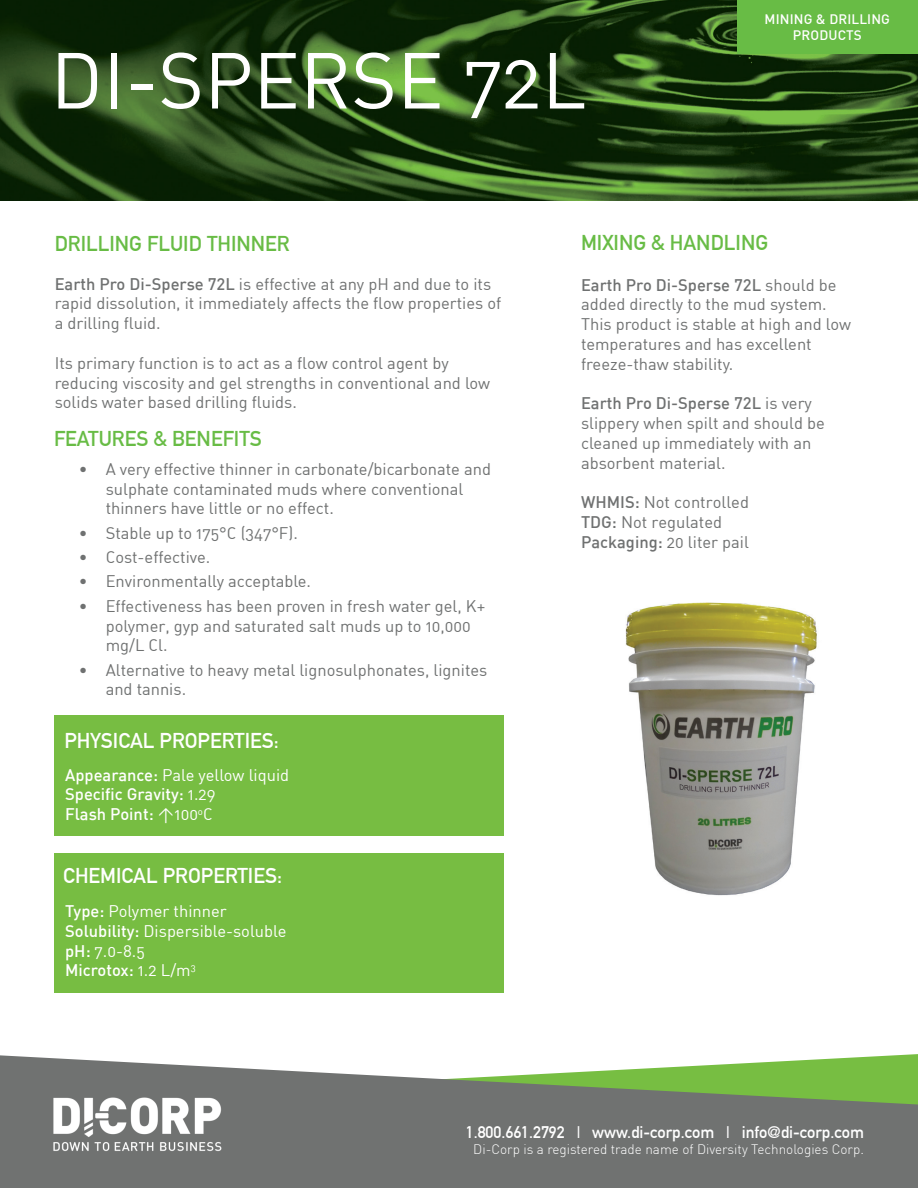
<style>
.page{position:relative;width:918px;height:1188px;background:#fff}
.page>*{position:absolute;margin:0;border:0;box-sizing:border-box;transform-origin:0 0}
.t1{font:78px "DIN Regular Alternate";color:#fff}
.t2{font:700 21px "DIN Alternate";color:#68bc45}
.t3{font:700 21px "DIN Alternate";color:#fff}
.t4{font:16.5px/19.8px "DIN Regular Alternate";color:#6f7171}
.t5{font:16.5px/19.8px "DIN Regular Alternate";color:#fff}
.t6{font:500 16.5px "DIN";color:#6f7171}
.t7{font:500 16.5px/19.8px "DIN";color:#fff}
.t8{font:700 16.5px "DIN Alternate";color:#fff}
.t9{font:300 13.5px "DIN";color:#fff}
.t10{font:500 13.5px/16.2px "DIN";letter-spacing:.01em;color:#fff;text-align:center}
.s1{font-family:"DIN";font-weight:500}
.s2{font-family:"DIN Regular Alternate";font-weight:400}
</style>
<div class="page">
<svg style="left:0;top:1055px;width:918px;height:133px;background:#7e8779"></svg>
<img style="left:0;top:0;width:918px;height:201px">
<div style="left:54px;top:716px;width:450px;height:120px;background:#77bd42"></div>
<div style="left:54px;top:853px;width:449px;height:140px;background:#77bd42"></div>
<img style="left:52px;top:1096px;width:171px;height:57px">
<div style="left:737px;top:0;width:181px;height:54px;background:#68bc45"></div>
<img style="left:625px;top:602px;width:192px;height:294px">
<h1 class="t1" style="left:50px;top:32px;width:538px">DI-SPERSE 72L</h1>
<p class="t10" style="left:765px;top:10px;width:127px">MINING &amp; DRILLING<br>PRODUCTS</p>
<p class="t2" style="left:55px;top:227px;width:237px">DRILLING FLUID THINNER</p>
<p class="t2" style="left:581px;top:227px;width:189px">MIXING &amp; HANDLING</p>
<p class="t4" style="left:55px;top:273px;width:448px"><span class="s1">Earth Pro Di-Sperse 72L</span> is effective at any pH and due to its rapid dissolution, it immediately affects the flow properties of a drilling fluid.</p>
<p class="t4" style="left:55px;top:353px;width:437px">Its primary function is to act as a flow control agent by reducing viscosity and gel strengths in conventional and low solids water based drilling fluids.</p>
<p class="t6" style="left:581px;top:274px;width:257px">Earth Pro Di-Sperse 72L <span class="s2">should be</span></p>
<p class="t4" style="left:581px;top:294px;width:271px">added directly to the mud system.<br>This product is stable at high and low temperatures and has excellent freeze-thaw stability.</p>
<p class="t6" style="left:581px;top:393px;width:232px">Earth Pro Di-Sperse 72L <span class="s2">is very</span></p>
<p class="t4" style="left:581px;top:413px;width:245px">slippery when spilt and should be cleaned up immediately with an absorbent material.</p>
<p class="t4" style="left:581px;top:492px;width:169px"><span class="s1">WHMIS:</span> Not controlled<br><span class="s1">TDG:</span> Not regulated<br><span class="s1">Packaging:</span> 20 liter pail</p>
<p class="t2" style="left:54px;top:423px;width:209px">FEATURES &amp; BENEFITS</p>
<p class="t4" style="left:106px;top:459px;width:387px;text-indent:-27px">• A very effective thinner in carbonate/bicarbonate and sulphate contaminated muds where conventional thinners have little or no effect.</p>
<p class="t4" style="left:79px;top:523px;width:221px">• Stable up to 175°C (347°F).</p>
<p class="t4" style="left:79px;top:547px;width:133px">• Cost-effective.</p>
<p class="t4" style="left:79px;top:571px;width:234px">• Environmentally acceptable.</p>
<p class="t4" style="left:106px;top:596px;width:381px;text-indent:-27px">• Effectiveness has been proven in fresh water gel, K+ polymer, gyp and saturated salt muds up to 10,000 mg/L Cl.</p>
<p class="t4" style="left:106px;top:659px;width:383px;text-indent:-27px">• Alternative to heavy metal lignosulphonates, lignites and tannis.</p>
<p class="t3" style="left:64px;top:725px;width:216px">PHYSICAL PROPERTIES:</p>
<p class="t5" style="left:65px;top:765px;width:226px"><span class="s1">Appearance:</span> Pale yellow liquid</p>
<p class="t7" style="left:65px;top:784px;width:152px">Specific Gravity: <span class="s2">1.29<br></span>Flash Point: <span class="s2">&gt;100</span><sup>o</sup><span class="s2">C</span></p>
<p class="t3" style="left:63px;top:860px;width:220px">CHEMICAL PROPERTIES:</p>
<p class="t5" style="left:65px;top:901px;width:223px"><span class="s1">Type:</span> Polymer thinner<br><span class="s1">Solubility:</span> Dispersible-soluble <span class="s1">pH:</span> 7.0-8.5</p>
<p class="t7" style="left:65px;top:960px;width:132px">Microtox: <span class="s2">1.2 L/m</span><sup>3</sup></p>
<p class="t8" style="left:466px;top:1119px;width:400px">1.800.661.2792 | www.di-corp.com | info@di-corp.com</p>
<p class="t9" style="left:473px;top:1141px;width:392px">Di-Corp is a registered trade name of Diversity Technologies Corp.</p>
</div>
